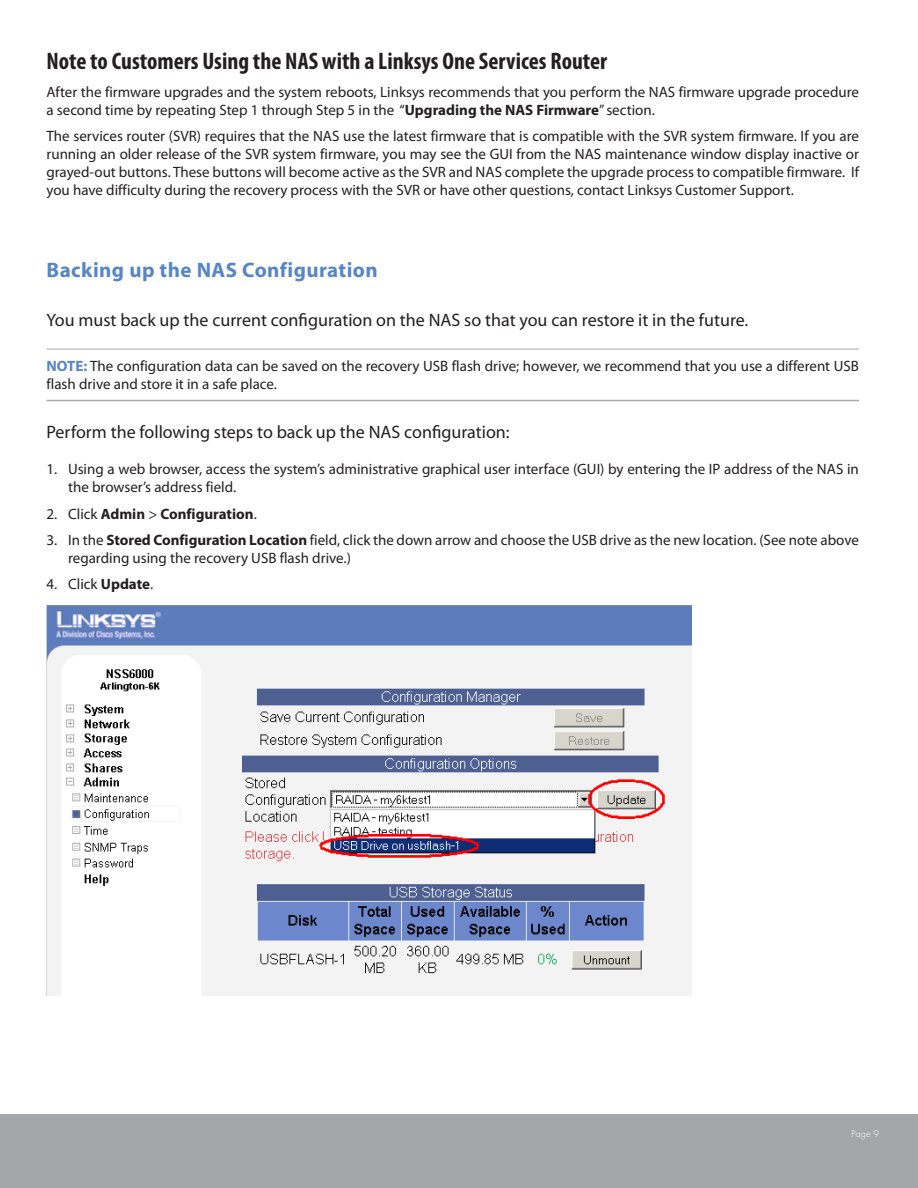
<style>
.page{position:relative;width:918px;height:1188px;background:#fff}
.page>*{position:absolute;margin:0;border:0;box-sizing:border-box;transform-origin:0 0}
.t1{font:700 condensed 24px "Myriad Pro";color:#231f20}
.t2{font:700 21px "Myriad";letter-spacing:.02em;color:#5786c5}
.t3{font:18px "Myriad";color:#231f20}
.t4{font:15px/18px "Myriad Pro";color:#231f20}
.t5{font:700 15px "Myriad Pro";color:#231f20}
.t6{font:300 9px "Futura";color:#fff}
.s1{font-weight:700}
.s2{font-weight:700;color:#5786c5}
.s3{font-weight:400}
</style>
<div class="page">
<div style="left:0;top:1115px;width:918px;height:73px;background:#a5a6aa"></div>
<hr style="left:46px;top:349px;width:813px;height:1px;background:#a8a9ad">
<hr style="left:46px;top:400px;width:813px;height:1px;background:#a8a9ad">
<img style="left:46px;top:606px;width:645px;height:390px">
<h1 class="t1" style="left:46px;top:46px;width:562px">Note to Customers Using the NAS with a Linksys One Services Router</h1>
<p class="t4" style="left:46px;top:83px;width:814px">After the firmware upgrades and the system reboots, Linksys recommends that you perform the NAS firmware upgrade procedure a second time by repeating Step 1 through Step 5 in the “<span class="s1">Upgrading the NAS Firmware</span>” section.</p>
<p class="t4" style="left:46px;top:127px;width:814px;text-align:justify">The services router (SVR) requires that the NAS use the latest firmware that is compatible with the SVR system firmware. If you are running an older release of the SVR system firmware, you may see the GUI from the NAS maintenance window display inactive or grayed-out buttons. These buttons will become active as the SVR and NAS complete the upgrade process to compatible firmware. If you have difficulty during the recovery process with the SVR or have other questions, contact Linksys Customer Support.</p>
<h2 class="t2" style="left:46px;top:260px;width:333px">Backing up the NAS Configuration</h2>
<p class="t3" style="left:46px;top:311px;width:703px">You must back up the current configuration on the NAS so that you can restore it in the future.</p>
<p class="t4" style="left:46px;top:357px;width:814px"><span class="s2">NOTE:</span> The configuration data can be saved on the recovery USB flash drive; however, we recommend that you use a different USB flash drive and store it in a safe place.</p>
<p class="t3" style="left:46px;top:423px;width:465px">Perform the following steps to back up the NAS configuration:</p>
<p class="t4" style="left:68px;top:460px;width:792px;text-indent:-22px">1. Using a web browser, access the system’s administrative graphical user interface (GUI) by entering the IP address of the NAS in the browser’s address field.</p>
<p class="t5" style="left:46px;top:504px;width:212px"><span class="s3">2. Click</span> Admin <span class="s3">&gt;</span> Configuration<span class="s3">.</span></p>
<p class="t4" style="left:68px;top:530px;width:792px;text-indent:-22px">3. In the <span class="s1">Stored Configuration Location</span> field, click the down arrow and choose the USB drive as the new location. (See note above regarding using the recovery USB flash drive.)</p>
<p class="t4" style="left:46px;top:575px;width:108px">4. Click <span class="s1">Update</span>.</p>
<p class="t6" style="left:852px;top:1129px;width:29px">Page 9</p>
</div>
